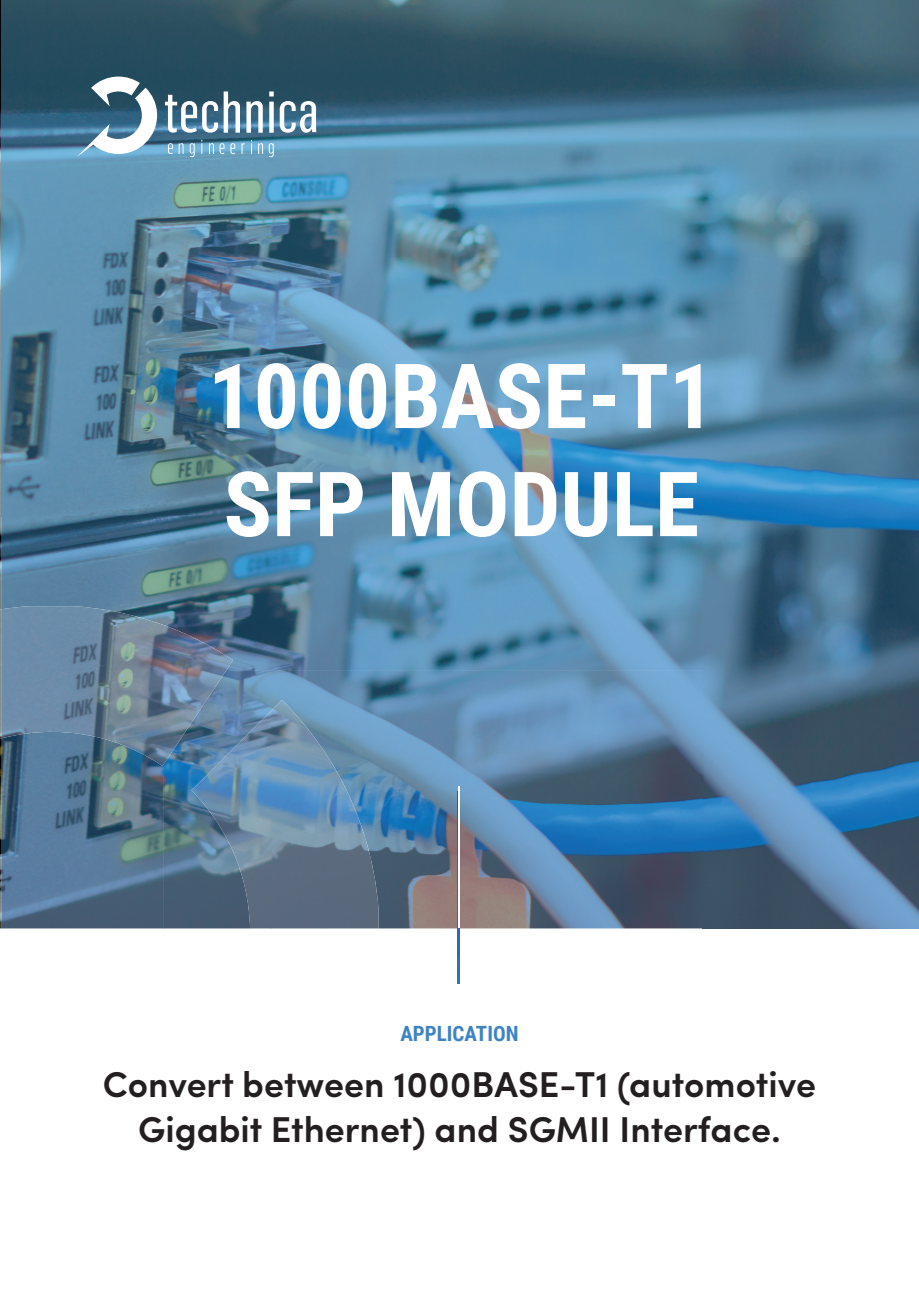
<style>
.page{position:relative;width:919px;height:1289px;background:#fff}
.page>*{position:absolute;margin:0;border:0;box-sizing:border-box;transform-origin:0 0}
.t1{font:700 90px/108px "Roboto Condensed";color:#fff}
.t2{font:600 36px/45px "Sofia Pro";color:#231f20;text-align:center}
.t3{font:700 21px "Roboto Condensed";color:#3e83c4}
</style>
<div class="page">
<img style="left:2px;top:0;width:808px;height:515px">
<img style="left:810px;top:0;width:108px;height:928px">
<img style="left:2px;top:515px;width:701px;height:103px">
<img style="left:703px;top:515px;width:108px;height:413px">
<img style="left:271px;top:618px;width:432px;height:52px">
<img style="left:164px;top:670px;width:539px;height:103px">
<img style="left:2px;top:767px;width:162px;height:161px">
<img style="left:163px;top:773px;width:78px;height:155px">
<img style="left:378px;top:773px;width:325px;height:155px">
<hr style="left:457px;top:791px;width:2px;height:192px;background:#2c6db6">
<img style="left:0;top:609px;width:2px;height:129px">
<svg style="left:0;top:928px;width:378px;height:1px"></svg>
<img style="left:2px;top:606px;width:269px;height:161px">
<img style="left:271px;top:700px;width:54px;height:228px">
<img style="left:324px;top:752px;width:54px;height:176px">
<img style="left:191px;top:767px;width:80px;height:108px">
<img style="left:241px;top:874px;width:30px;height:54px">
<svg style="left:165px;top:91px;width:75px;height:42px"></svg>
<svg style="left:246px;top:101px;width:17px;height:32px"></svg>
<svg style="left:269px;top:91px;width:5px;height:5px"></svg>
<div style="left:269px;top:102px;width:5px;height:31px;background:#fff"></div>
<svg style="left:280px;top:101px;width:36px;height:32px"></svg>
<svg style="left:168px;top:143px;width:15px;height:11px"></svg>
<svg style="left:190px;top:143px;width:5px;height:14px"></svg>
<svg style="left:201px;top:140px;width:1px;height:14px"></svg>
<svg style="left:209px;top:143px;width:15px;height:11px"></svg>
<svg style="left:230px;top:143px;width:5px;height:11px"></svg>
<svg style="left:241px;top:143px;width:4px;height:11px"></svg>
<svg style="left:251px;top:140px;width:1px;height:14px"></svg>
<svg style="left:258px;top:143px;width:5px;height:11px"></svg>
<svg style="left:269px;top:143px;width:5px;height:14px"></svg>
<svg style="left:77px;top:77px;width:80px;height:80px"></svg>
<hr style="left:457px;top:786px;width:2px;height:142px;background:#fff">
<h1 class="t1" style="left:208px;top:339px;width:508px">1000BASE-T1<br>SFP MODULE</h1>
<p class="t3" style="left:400px;top:1019px;width:120px">APPLICATION</p>
<p class="t2" style="left:103px;top:1059px;width:714px">Convert between 1000BASE-T1 (automotive<br>Gigabit Ethernet) and SGMII Interface.</p>
</div>
